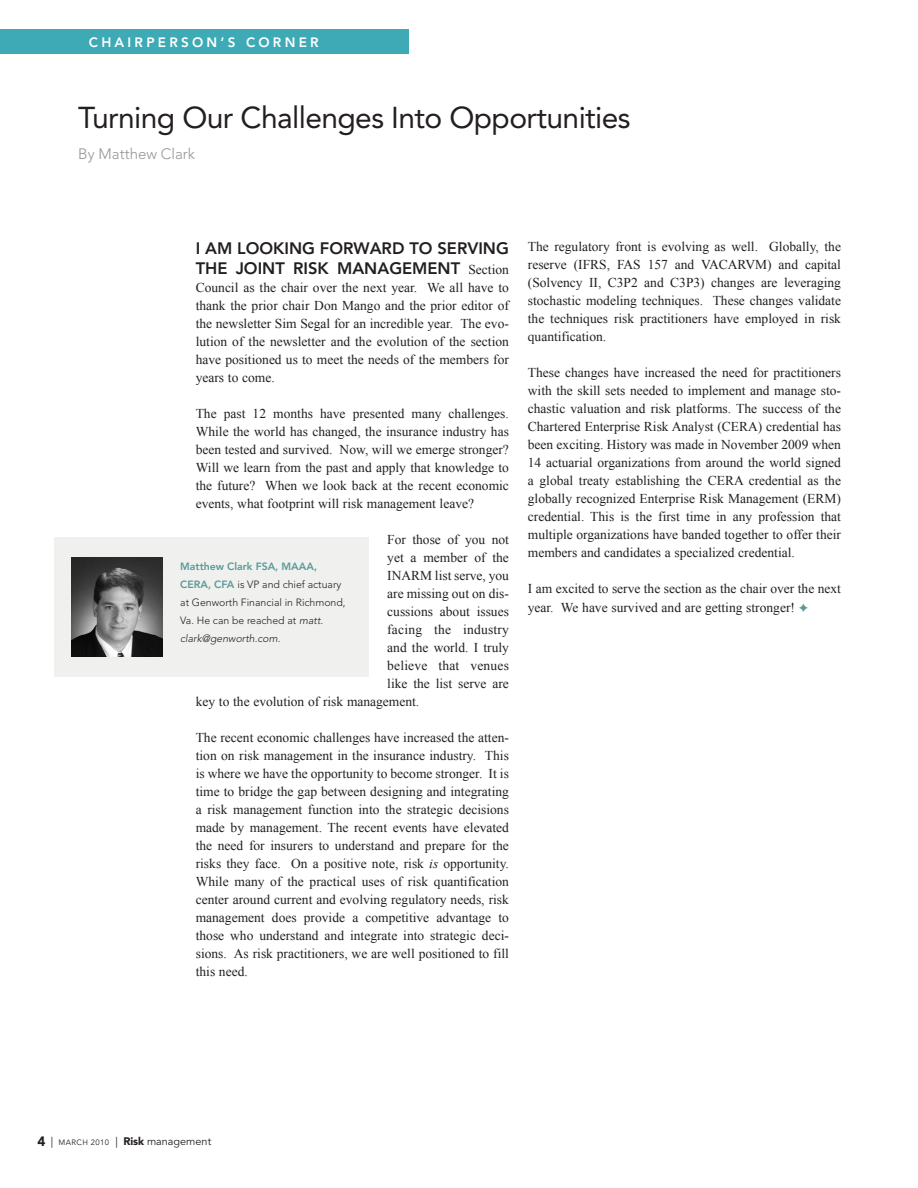
<style>
.page{position:relative;width:918px;height:1188px;background:#fff}
.page>*{position:absolute;margin:0;border:0;box-sizing:border-box;transform-origin:0 0}
.Headers{font:30px "Avenir";letter-spacing:-.02em;color:#231f20}
.Body{font:800 16.5px/19.8px "Avenir";color:#231f20}
.By_line{font:300 15px "Avenir";color:#939598}
.Body-2{font:13.5px/18px "Times New Roman";color:#231f20;text-align:justify}
.Categories_font{font:800 13.5px "Avenir";letter-spacing:.24em;color:#fff}
.t1{font:10.8px "Avenir";color:#231f20}
.Picture_Caption_styl{font:300 10.5px/18px "Avenir";color:#231f20}
.s1{font-family:"Times New Roman";font-weight:400;font-size:13.5px}
.s2{font-style:italic}
.s3{font-weight:800;color:#599a98}
.s4{font-weight:900;font-size:13.5px}
.s5{font-size:7.8px}
.s6{font-weight:900}
</style>
<div class="page">
<div style="left:54px;top:537px;width:314px;height:140px;background:#f0f1ee"></div>
<img style="left:72px;top:557px;width:90px;height:100px">
<div style="left:0;top:30px;width:408px;height:24px;background:#3eaab6"></div>
<p class="Categories_font" style="left:89px;top:34px;width:231px">CHAIRPERSON’S CORNER</p>
<p class="Categories_font" style="left:67px;top:36px;width:242px">CHAIRSPERSON’S CORNER</p>
<p class="Headers" style="left:78px;top:100px;width:554px">Turning Our Challenges Into Opportunities</p>
<p class="By_line" style="left:78px;top:145px;width:118px">By Matthew Clark</p>
<p class="Body" style="left:196px;top:238px;width:315px">I AM LOOKING FORWARD TO SERVING<br>THE JOINT RISK MANAGEMENT <span class="s1">Section</span></p>
<p class="Body-2" style="left:196px;top:278px;width:315px">Council as the chair over the next year. We all have to thank the prior chair Don Mango and the prior editor of the newsletter Sim Segal for an incredible year. The evo&shy;lution of the newsletter and the evolution of the section have positioned us to meet the needs of the members for years to come.</p>
<p class="Body-2" style="left:196px;top:404px;width:315px">The past 12 months have presented many challenges.<br>While the world has changed, the insurance industry has been tested and survived. Now, will we emerge stronger?<br>Will we learn from the past and apply that knowledge to the future? When we look back at the recent economic events, what footprint will risk management leave?</p>
<p class="Body-2" style="left:387px;top:530px;width:123px">For those of you not</p>
<p class="Body-2" style="left:387px;top:548px;width:123px">yet a member of the</p>
<p class="Body-2" style="left:387px;top:566px;width:123px">INARM list serve, you</p>
<p class="Body-2" style="left:387px;top:584px;width:123px">are missing out on dis-</p>
<p class="Body-2" style="left:387px;top:602px;width:123px">cussions about issues</p>
<p class="Body-2" style="left:387px;top:620px;width:123px">facing the industry</p>
<p class="Body-2" style="left:387px;top:638px;width:123px">and the world. I truly</p>
<p class="Body-2" style="left:387px;top:656px;width:123px">believe that venues</p>
<p class="Body-2" style="left:387px;top:674px;width:123px">like the list serve are</p>
<p class="Body-2" style="left:196px;top:692px;width:225px">key to the evolution of risk management.</p>
<p class="Body-2" style="left:196px;top:728px;width:315px">The recent economic challenges have increased the atten&shy;tion on risk management in the insurance industry. This is where we have the opportunity to become stronger. It is time to bridge the gap between designing and integrating a risk management function into the strategic decisions made by management. The recent events have elevated the need for insurers to understand and prepare for the risks they face. On a positive note, risk <span class="s2">is</span> opportunity.<br>While many of the practical uses of risk quantification center around current and evolving regulatory needs, risk management does provide a competitive advantage to those who understand and integrate into strategic deci&shy;sions. As risk practitioners, we are well positioned to fill this need.</p>
<p class="Picture_Caption_styl" style="left:180px;top:557px;width:167px"><span class="s3">Matthew Clark FSA, MAAA,<br>CERA, CFA</span> is VP and chief actuary at Genworth Financial in Richmond,<br>Va. He can be reached at <span class="s2">matt. clark@genworth.com.</span></p>
<p class="Body-2" style="left:528px;top:237px;width:315px">The regulatory front is evolving as well. Globally, the reserve (IFRS, FAS 157 and VACARVM) and capital (Solvency II, C3P2 and C3P3) changes are leveraging stochastic modeling techniques. These changes validate the techniques risk practitioners have employed in risk quantification.</p>
<p class="Body-2" style="left:528px;top:363px;width:315px">These changes have increased the need for practitioners with the skill sets needed to implement and manage sto&shy;chastic valuation and risk platforms. The success of the Chartered Enterprise Risk Analyst (CERA) credential has been exciting. History was made in November 2009 when 14 actuarial organizations from around the world signed a global treaty establishing the CERA credential as the globally recognized Enterprise Risk Management (ERM) credential. This is the first time in any profession that multiple organizations have banded together to offer their members and candidates a specialized credential.</p>
<p class="Body-2" style="left:528px;top:579px;width:315px;line-height:18.8px">I am excited to serve the section as the chair over the next year. We have survived and are getting stronger!</p>
<p class="t1" style="left:38px;top:1135px;width:175px"><span class="s4">4</span> | <span class="s5">MARCH 2010</span> | <span class="s6">Risk</span> management</p>
</div>
